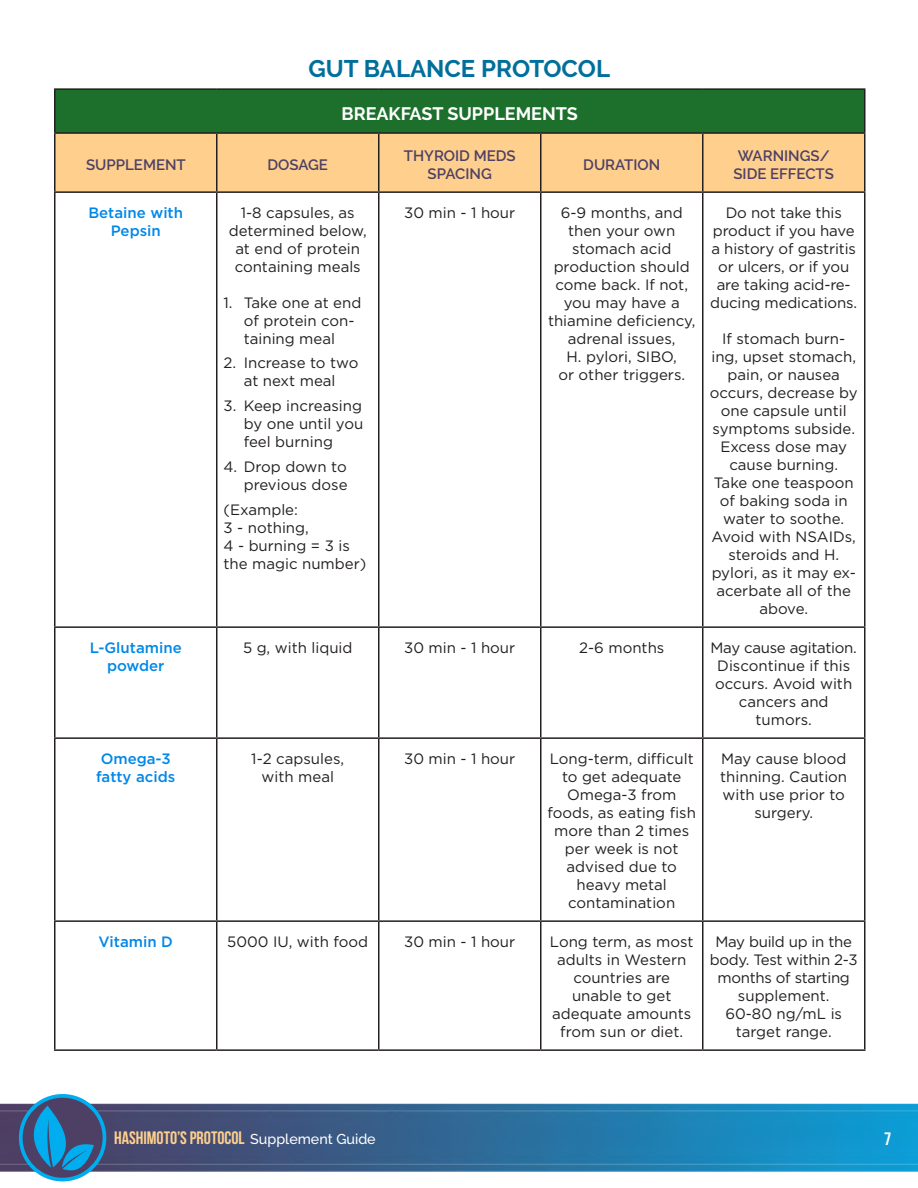
<style>
.page{position:relative;width:918px;height:1188px;background:#fff}
.page>*{position:absolute;margin:0;border:0;box-sizing:border-box;transform-origin:0 0}
.t1{font:700 24px "Raleway";color:#006f9c}
.t2{font:18px "Bebas Neue";color:#fecf8d}
.t3{font:700 18px "Raleway";color:#fff}
.t4{font:18px "Bebas Neue";color:#fff}
.t5{font:15px/18px "Gotham";color:#231f20;text-align:center}
.t6{font:15px/18px "Gotham";letter-spacing:-.02em;color:#231f20;text-align:center}
.t7{font:600 15px/18px "Raleway";color:#4d4064;text-align:center}
.t8{font:500 15px/18px "Gotham";color:#0088e8}
.s1{font-family:"Raleway";font-weight:500;font-size:14.25px;color:#fff}
</style>
<div class="page">
<img style="left:0;top:1103px;width:918px;height:69px">
<svg style="left:17px;top:1094px;width:89px;height:87px;background:#487ea8"></svg>
<div style="left:55px;top:89px;width:810px;height:44px;background:#1d702c"></div>
<div style="left:56px;top:134px;width:808px;height:57px;background:#fecf8d"></div>
<hr style="left:54px;top:88px;width:163px;height:2px;background:#231f20">
<hr style="left:54px;top:90px;width:2px;height:42px;background:#231f20">
<hr style="left:217px;top:88px;width:162px;height:2px;background:#231f20">
<hr style="left:379px;top:88px;width:162px;height:2px;background:#231f20">
<hr style="left:541px;top:88px;width:162px;height:2px;background:#231f20">
<hr style="left:703px;top:88px;width:163px;height:2px;background:#231f20">
<hr style="left:864px;top:90px;width:2px;height:42px;background:#231f20">
<hr style="left:54px;top:132px;width:163px;height:2px;background:#231f20">
<hr style="left:54px;top:134px;width:2px;height:57px;background:#231f20">
<hr style="left:217px;top:132px;width:162px;height:2px;background:#231f20">
<hr style="left:216px;top:134px;width:2px;height:57px;background:#231f20">
<hr style="left:379px;top:132px;width:162px;height:2px;background:#231f20">
<hr style="left:378px;top:134px;width:2px;height:57px;background:#231f20">
<hr style="left:541px;top:132px;width:162px;height:2px;background:#231f20">
<hr style="left:540px;top:134px;width:2px;height:57px;background:#231f20">
<hr style="left:703px;top:132px;width:163px;height:2px;background:#231f20">
<hr style="left:702px;top:134px;width:2px;height:57px;background:#231f20">
<hr style="left:864px;top:134px;width:2px;height:57px;background:#231f20">
<hr style="left:54px;top:191px;width:163px;height:2px;background:#231f20">
<hr style="left:54px;top:193px;width:2px;height:433px;background:#231f20">
<hr style="left:217px;top:191px;width:162px;height:2px;background:#231f20">
<hr style="left:216px;top:193px;width:2px;height:433px;background:#231f20">
<hr style="left:379px;top:191px;width:162px;height:2px;background:#231f20">
<hr style="left:378px;top:193px;width:2px;height:433px;background:#231f20">
<hr style="left:541px;top:191px;width:162px;height:2px;background:#231f20">
<hr style="left:540px;top:193px;width:2px;height:433px;background:#231f20">
<hr style="left:703px;top:191px;width:163px;height:2px;background:#231f20">
<hr style="left:702px;top:193px;width:2px;height:433px;background:#231f20">
<hr style="left:864px;top:193px;width:2px;height:433px;background:#231f20">
<hr style="left:54px;top:626px;width:163px;height:2px;background:#231f20">
<hr style="left:54px;top:628px;width:2px;height:109px;background:#231f20">
<hr style="left:217px;top:626px;width:162px;height:2px;background:#231f20">
<hr style="left:216px;top:628px;width:2px;height:109px;background:#231f20">
<hr style="left:379px;top:626px;width:162px;height:2px;background:#231f20">
<hr style="left:378px;top:628px;width:2px;height:109px;background:#231f20">
<hr style="left:541px;top:626px;width:162px;height:2px;background:#231f20">
<hr style="left:540px;top:628px;width:2px;height:109px;background:#231f20">
<hr style="left:703px;top:626px;width:163px;height:2px;background:#231f20">
<hr style="left:702px;top:628px;width:2px;height:109px;background:#231f20">
<hr style="left:864px;top:628px;width:2px;height:109px;background:#231f20">
<hr style="left:54px;top:737px;width:163px;height:2px;background:#231f20">
<hr style="left:54px;top:739px;width:2px;height:181px;background:#231f20">
<hr style="left:217px;top:737px;width:162px;height:2px;background:#231f20">
<hr style="left:216px;top:739px;width:2px;height:181px;background:#231f20">
<hr style="left:379px;top:737px;width:162px;height:2px;background:#231f20">
<hr style="left:378px;top:739px;width:2px;height:181px;background:#231f20">
<hr style="left:541px;top:737px;width:162px;height:2px;background:#231f20">
<hr style="left:540px;top:739px;width:2px;height:181px;background:#231f20">
<hr style="left:703px;top:737px;width:163px;height:2px;background:#231f20">
<hr style="left:702px;top:739px;width:2px;height:181px;background:#231f20">
<hr style="left:864px;top:739px;width:2px;height:181px;background:#231f20">
<hr style="left:54px;top:920px;width:163px;height:2px;background:#231f20">
<hr style="left:54px;top:922px;width:2px;height:127px;background:#231f20">
<hr style="left:217px;top:920px;width:162px;height:2px;background:#231f20">
<hr style="left:216px;top:922px;width:2px;height:127px;background:#231f20">
<hr style="left:379px;top:920px;width:162px;height:2px;background:#231f20">
<hr style="left:378px;top:922px;width:2px;height:127px;background:#231f20">
<hr style="left:541px;top:920px;width:162px;height:2px;background:#231f20">
<hr style="left:540px;top:922px;width:2px;height:127px;background:#231f20">
<hr style="left:703px;top:920px;width:163px;height:2px;background:#231f20">
<hr style="left:702px;top:922px;width:2px;height:127px;background:#231f20">
<hr style="left:864px;top:922px;width:2px;height:127px;background:#231f20">
<hr style="left:54px;top:1049px;width:163px;height:2px;background:#231f20">
<hr style="left:217px;top:1049px;width:162px;height:2px;background:#231f20">
<hr style="left:379px;top:1049px;width:162px;height:2px;background:#231f20">
<hr style="left:541px;top:1049px;width:162px;height:2px;background:#231f20">
<hr style="left:703px;top:1049px;width:163px;height:2px;background:#231f20">
<p class="t1" style="left:309px;top:54px;width:303px">GUT BALANCE PROTOCOL</p>
<p class="t3" style="left:342px;top:103px;width:238px">BREAKFAST SUPPLEMENTS</p>
<p class="t7" style="left:86px;top:155px;width:101px">SUPPLEMENT</p>
<p class="t7" style="left:267px;top:155px;width:62px">DOSAGE</p>
<p class="t7" style="left:404px;top:146px;width:113px">THYROID MEDS<br>SPACING</p>
<p class="t7" style="left:583px;top:155px;width:78px">DURATION</p>
<p class="t7" style="left:733px;top:146px;width:102px;text-align:left">WARNINGS/<br>SIDE EFFECTS</p>
<p class="t8" style="left:88px;top:203px;width:96px">Betaine with</p>
<p class="t8" style="left:111px;top:221px;width:52px">Pepsin</p>
<p class="t5" style="left:229px;top:203px;width:140px">1-8 capsules, as determined below, at end of protein containing meals</p>
<p class="t5" style="left:244px;top:293px;width:119px;text-align:left;text-indent:-20px">1. Take one at end of protein con&shy;taining meal</p>
<p class="t5" style="left:224px;top:354px;width:136px">2. Increase to two at next meal</p>
<p class="t5" style="left:244px;top:397px;width:121px;text-align:justify;text-indent:-20px">3. Keep increasing by one until you feel burning</p>
<p class="t5" style="left:224px;top:457px;width:126px;text-align:right">4. Drop down to previous dose</p>
<p class="t5" style="left:224px;top:500px;width:144px;text-align:left">(Example:<br>3 - nothing,<br>4 - burning = 3 is the magic number)</p>
<p class="t5" style="left:404px;top:203px;width:113px">30 min - 1 hour</p>
<p class="t5" style="left:548px;top:203px;width:149px">6-9 months, and then your own stomach acid production should come back. If not, you may have a thiamine deficiency, adrenal issues,<br>H. pylori, SIBO,<br>or other triggers.</p>
<p class="t5" style="left:710px;top:203px;width:149px">Do not take this product if you have a history of gastritis or ulcers, or if you are taking acid-re&shy;ducing medications.</p>
<p class="t5" style="left:710px;top:329px;width:149px">If stomach burn&shy;ing, upset stomach, pain, or nausea occurs, decrease by one capsule until symptoms subside.<br>Excess dose may cause burning.<br>Take one teaspoon of baking soda in water to soothe.<br>Avoid with NSAIDs, steroids and H. pylori, as it may ex&shy;acerbate all of the above.</p>
<p class="t8" style="left:90px;top:638px;width:94px">L-Glutamine</p>
<p class="t8" style="left:107px;top:656px;width:59px">powder</p>
<p class="t5" style="left:243px;top:638px;width:111px">5 g, with liquid</p>
<p class="t5" style="left:404px;top:638px;width:113px">30 min - 1 hour</p>
<p class="t5" style="left:579px;top:638px;width:87px">2-6 months</p>
<p class="t5" style="left:711px;top:638px;width:148px">May cause agitation.<br>Discontinue if this occurs. Avoid with cancers and tumors.</p>
<p class="t8" style="left:96px;top:749px;width:81px">Omega-3 fatty acids</p>
<p class="t5" style="left:251px;top:749px;width:94px">1-2 capsules,</p>
<p class="t5" style="left:262px;top:767px;width:74px">with meal</p>
<p class="t5" style="left:404px;top:749px;width:113px">30 min - 1 hour</p>
<p class="t5" style="left:548px;top:749px;width:150px">Long-term, difficult to get adequate<br>Omega-3 from foods, as eating fish more than 2 times per week is not advised due to heavy metal contamination</p>
<p class="t5" style="left:720px;top:749px;width:128px">May cause blood thinning. Caution with use prior to surgery.</p>
<p class="t8" style="left:99px;top:932px;width:76px">Vitamin D</p>
<p class="t5" style="left:227px;top:932px;width:142px">5000 IU, with food</p>
<p class="t5" style="left:404px;top:932px;width:113px">30 min - 1 hour</p>
<p class="t5" style="left:550px;top:932px;width:145px">Long term, as most adults in Western countries are unable to get adequate amounts from sun or diet.</p>
<p class="t6" style="left:710px;top:932px;width:149px">May build up in the body. Test within 2-3 months of starting supplement.<br>60-80 ng/mL is target range.</p>
<p class="t2" style="left:114px;top:1127px;width:263px">HASHIMOTO’S PROTOCOL <span class="s1">Supplement Guide</span></p>
<p class="t4" style="left:884px;top:1129px;width:9px">7</p>
</div>
